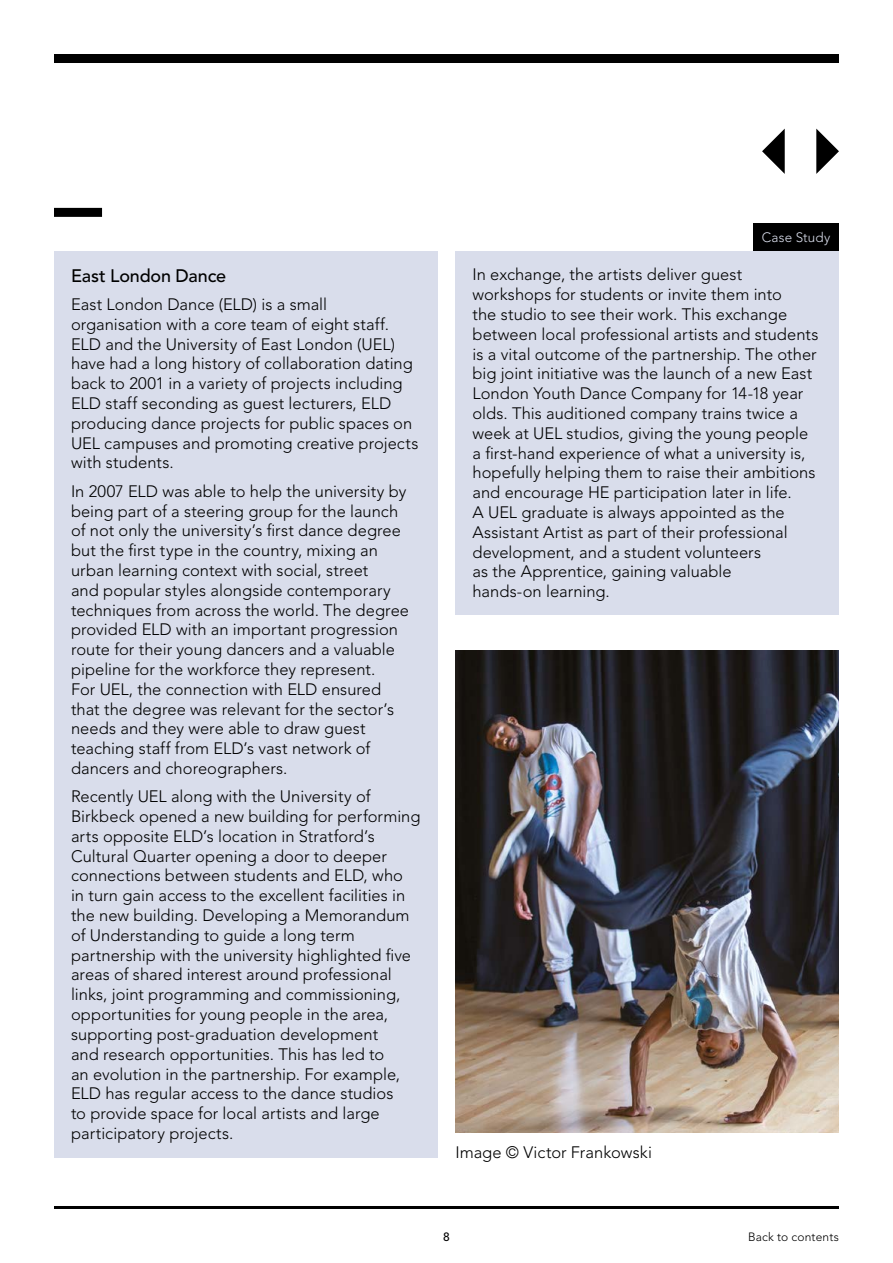
<style>
.page{position:relative;width:893px;height:1263px;background:#fff}
.page>*{position:absolute;margin:0;border:0;box-sizing:border-box;transform-origin:0 0}
.t1{font:500 18px "Avenir";letter-spacing:-.01em;color:#000}
.t2{font:300 16.5px/19.8px "Avenir";color:#000}
.t3{font:300 13.5px "Avenir";letter-spacing:.015em;color:#d9ddeb}
.t4{font:300 12px "Avenir";letter-spacing:.015em;color:#000}
.t5{font:500 12px "Avenir";color:#000}
</style>
<div class="page">
<hr style="left:54px;top:1206px;width:785px;height:3px;background:#000">
<div style="left:54px;top:54px;width:785px;height:9px;background:#000"></div>
<div style="left:54px;top:208px;width:48px;height:9px;background:#000"></div>
<svg style="left:816px;top:129px;width:23px;height:45px"></svg>
<svg style="left:762px;top:129px;width:23px;height:45px"></svg>
<img style="left:455px;top:650px;width:384px;height:482px">
<div style="left:54px;top:251px;width:383px;height:907px;background:#d9ddeb"></div>
<div style="left:455px;top:251px;width:384px;height:363px;background:#d9ddeb"></div>
<div style="left:753px;top:224px;width:86px;height:27px;background:#000"></div>
<p class="t1" style="left:71px;top:265px;width:157px">East London Dance</p>
<p class="t2" style="left:71px;top:294px;width:349px">East London Dance (ELD) is a small organisation with a core team of eight staff.<br>ELD and the University of East London (UEL) have had a long history of collaboration dating back to 2001 in a variety of projects including ELD staff seconding as guest lecturers, ELD producing dance projects for public spaces on UEL campuses and promoting creative projects with students.</p>
<p class="t2" style="left:71px;top:481px;width:340px">In 2007 ELD was able to help the university by being part of a steering group for the launch of not only the university’s first dance degree but the first type in the country, mixing an urban learning context with social, street<br>and popular styles alongside contemporary techniques from across the world. The degree provided ELD with an important progression route for their young dancers and a valuable pipeline for the workforce they represent.<br>For UEL, the connection with ELD ensured that the degree was relevant for the sector’s needs and they were able to draw guest teaching staff from ELD’s vast network of dancers and choreographers.</p>
<p class="t2" style="left:71px;top:787px;width:351px">Recently UEL along with the University of Birkbeck opened a new building for performing arts opposite ELD’s location in Stratford’s Cultural Quarter opening a door to deeper connections between students and ELD, who<br>in turn gain access to the excellent facilities in the new building. Developing a Memorandum of Understanding to guide a long term partnership with the university highlighted five areas of shared interest around professional links, joint programming and commissioning, opportunities for young people in the area, supporting post-graduation development<br>and research opportunities. This has led to<br>an evolution in the partnership. For example, ELD has regular access to the dance studios<br>to provide space for local artists and large participatory projects.</p>
<p class="t3" style="left:762px;top:230px;width:70px">Case Study</p>
<p class="t2" style="left:472px;top:265px;width:347px">In exchange, the artists deliver guest workshops for students or invite them into<br>the studio to see their work. This exchange between local professional artists and students is a vital outcome of the partnership. The other big joint initiative was the launch of a new East London Youth Dance Company for 14-18 year olds. This auditioned company trains twice a week at UEL studios, giving the young people a first-hand experience of what a university is, hopefully helping them to raise their ambitions and encourage HE participation later in life.<br>A UEL graduate is always appointed as the Assistant Artist as part of their professional development, and a student volunteers<br>as the Apprentice, gaining valuable<br>hands-on learning.</p>
<p class="t2" style="left:455px;top:1142px;width:198px">Image © Victor Frankowski</p>
<p class="t5" style="left:443px;top:1229px;width:8px">8</p>
<p class="t4" style="left:748px;top:1229px;width:92px">Back to contents</p>
</div>
